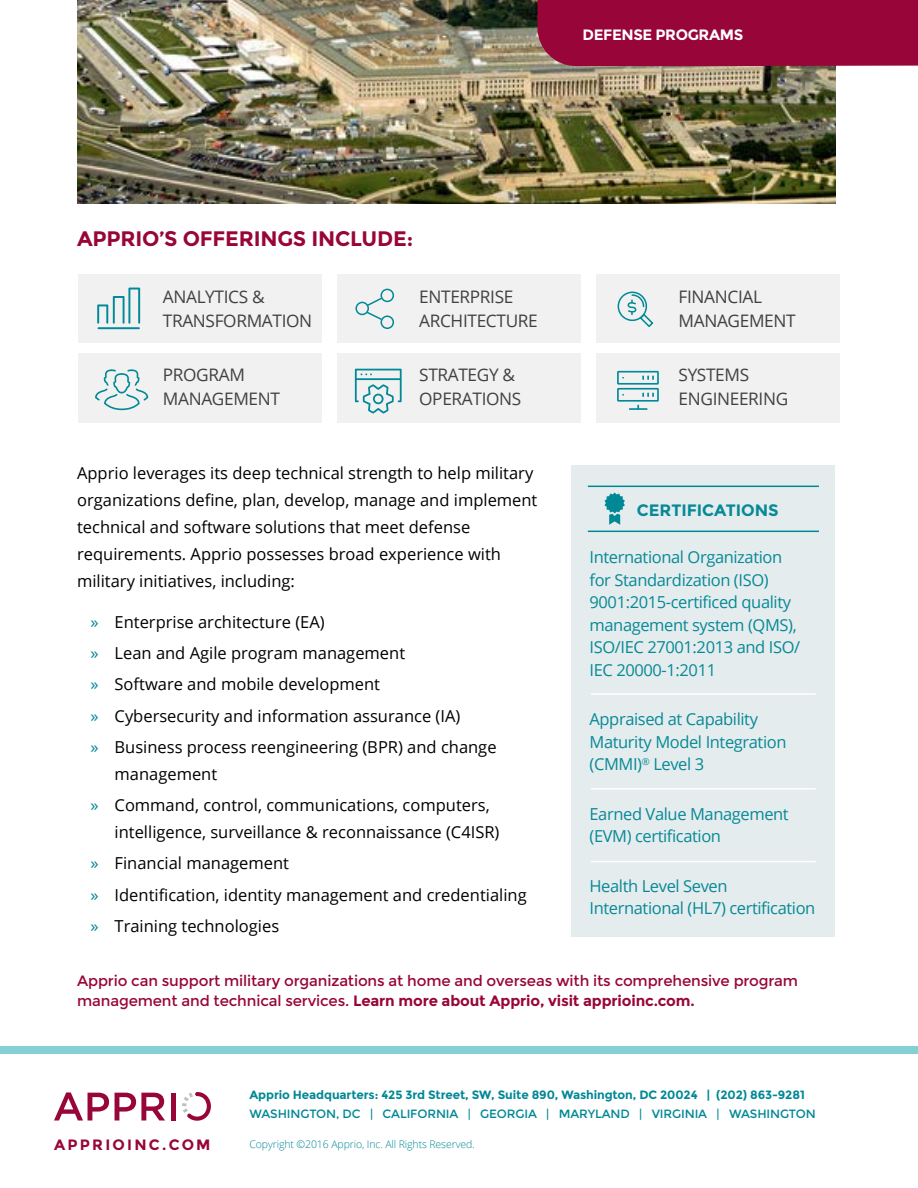
<style>
.page{position:relative;width:918px;height:1188px;background:#fff}
.page>*{position:absolute;margin:0;border:0;box-sizing:border-box;transform-origin:0 0}
.t1{font:700 21px "Montserrat";letter-spacing:-.01em;color:#980539}
.t2{font:17.25px/24px "Open Sans";letter-spacing:-.02em;color:#414042}
.t3{font:16.5px/27px "Open Sans";color:#000}
.t4{font:16.5px/22.5px "Open Sans";letter-spacing:-.025em;color:#078996}
.t5{font:700 16.5px "Montserrat";color:#078996}
.t6{font:15px/19.5px "Montserrat";letter-spacing:-.01em;color:#980539}
.t7{font:700 15px "Montserrat";letter-spacing:-.025em;color:#fff}
.t8{font:700 15px "Montserrat";letter-spacing:.15em;color:#980539}
.t9{font:700 12px "Montserrat";letter-spacing:-.01em;color:#008896}
.t10{font:12px "Montserrat";letter-spacing:-.01em;color:#008896}
.t11{font:300 10.5px "Open Sans";letter-spacing:-.01em;color:#008896}
.s1{color:#008896}
.s2{font-weight:700}
</style>
<div class="page">
<img style="left:77px;top:0;width:758px;height:203px">
<div style="left:572px;top:465px;width:263px;height:472px;background:#e5ecee"></div>
<div style="left:78px;top:274px;width:243px;height:69px;background:#f1f1f2"></div>
<div style="left:337px;top:274px;width:244px;height:69px;background:#f1f1f2"></div>
<div style="left:597px;top:274px;width:243px;height:69px;background:#f1f1f2"></div>
<div style="left:78px;top:354px;width:243px;height:69px;background:#f1f1f2"></div>
<div style="left:337px;top:354px;width:244px;height:69px;background:#f1f1f2"></div>
<div style="left:597px;top:354px;width:243px;height:69px;background:#f1f1f2"></div>
<svg style="left:355px;top:369px;width:47px;height:45px"></svg>
<svg style="left:97px;top:288px;width:43px;height:36px"></svg>
<hr style="left:98px;top:327px;width:42px;height:2px;background:#008996">
<svg style="left:617px;top:371px;width:42px;height:39px"></svg>
<svg style="left:95px;top:369px;width:53px;height:41px"></svg>
<svg style="left:618px;top:292px;width:35px;height:35px"></svg>
<svg style="left:355px;top:289px;width:39px;height:40px"></svg>
<hr style="left:591px;top:693px;width:225px;height:2px;background:#fff">
<hr style="left:591px;top:788px;width:225px;height:2px;background:#fff">
<hr style="left:591px;top:861px;width:225px;height:1px;background:#fff">
<hr style="left:588px;top:486px;width:231px;height:1px;background:#008896">
<hr style="left:588px;top:531px;width:231px;height:1px;background:#008896">
<svg style="left:604px;top:493px;width:21px;height:32px"></svg>
<div style="left:0;top:1046px;width:918px;height:8px;background:#84d0d4"></div>
<svg style="left:54px;top:1092px;width:55px;height:29px"></svg>
<svg style="left:115px;top:1093px;width:50px;height:28px"></svg>
<div style="left:171px;top:1093px;width:5px;height:28px;background:#980539"></div>
<svg style="left:182px;top:1092px;width:29px;height:29px"></svg>
<div style="left:537px;top:0;width:381px;height:66px;background:#980539"></div>
<p class="t1" style="left:77px;top:226px;width:338px">APPRIO’S OFFERINGS INCLUDE:</p>
<p class="t7" style="left:583px;top:26px;width:162px">DEFENSE PROGRAMS</p>
<p class="t2" style="left:163px;top:284px;width:151px">ANALYTICS &amp;<br>TRANSFORMATION</p>
<p class="t2" style="left:419px;top:284px;width:120px">ENTERPRISE<br>ARCHITECTURE</p>
<p class="t2" style="left:679px;top:284px;width:119px">FINANCIAL<br>MANAGEMENT</p>
<p class="t2" style="left:163px;top:363px;width:119px">PROGRAM<br>MANAGEMENT</p>
<p class="t2" style="left:419px;top:363px;width:104px">STRATEGY &amp;<br>OPERATIONS</p>
<p class="t2" style="left:679px;top:363px;width:111px">SYSTEMS<br>ENGINEERING</p>
<p class="t3" style="left:77px;top:459px;width:462px">Apprio leverages its deep technical strength to help military organizations define, plan, develop, manage and implement technical and software solutions that meet defense requirements. Apprio possesses broad experience with military initiatives, including:</p>
<p class="t3" style="left:91px;top:608px;width:236px"><span class="s1">»</span> Enterprise architecture (EA)</p>
<p class="t3" style="left:91px;top:639px;width:316px"><span class="s1">»</span> Lean and Agile program management</p>
<p class="t3" style="left:91px;top:670px;width:291px"><span class="s1">»</span> Software and mobile development</p>
<p class="t3" style="left:91px;top:702px;width:371px"><span class="s1">»</span> Cybersecurity and information assurance (IA)</p>
<p class="t3" style="left:115px;top:733px;width:384px;text-indent:-24px"><span class="s1">»</span> Business process reengineering (BPR) and change management</p>
<p class="t3" style="left:115px;top:791px;width:386px;text-indent:-24px"><span class="s1">»</span> Command, control, communications, computers, intelligence, surveillance &amp; reconnaissance (C4ISR)</p>
<p class="t3" style="left:91px;top:850px;width:200px"><span class="s1">»</span> Financial management</p>
<p class="t3" style="left:91px;top:881px;width:438px"><span class="s1">»</span> Identification, identity management and credentialing</p>
<p class="t3" style="left:91px;top:912px;width:190px"><span class="s1">»</span> Training technologies</p>
<p class="t5" style="left:637px;top:500px;width:144px">CERTIFICATIONS</p>
<p class="t4" style="left:590px;top:546px;width:212px">International Organization for Standardization (ISO)<br>9001:2015-certificed quality management system (QMS),<br>ISO/IEC 27001:2013 and ISO/<br>IEC 20000-1:2011</p>
<p class="t4" style="left:590px;top:708px;width:199px">Appraised at Capability<br>Maturity Model Integration (CMMI)<sup>®</sup> Level 3</p>
<p class="t4" style="left:590px;top:802px;width:201px">Earned Value Management (EVM) certification</p>
<p class="t4" style="left:590px;top:874px;width:227px">Health Level Seven<br>International (HL7) certification</p>
<p class="t6" style="left:77px;top:971px;width:723px">Apprio can support military organizations at home and overseas with its comprehensive program management and technical services. <span class="s2">Learn more about Apprio, visit apprioinc.com.</span></p>
<p class="t8" style="left:54px;top:1136px;width:158px">APPRIOINC.COM</p>
<p class="t9" style="left:249px;top:1088px;width:557px">Apprio Headquarters: 425 3rd Street, SW, Suite 890, Washington, DC 20024 | (202) 863-9281</p>
<p class="t10" style="left:249px;top:1107px;width:568px">WASHINGTON, DC | CALIFORNIA | GEORGIA | MARYLAND | VIRGINIA | WASHINGTON</p>
<p class="t11" style="left:249px;top:1137px;width:227px">Copyright ©2016 Apprio, Inc. All Rights Reserved.</p>
</div>
